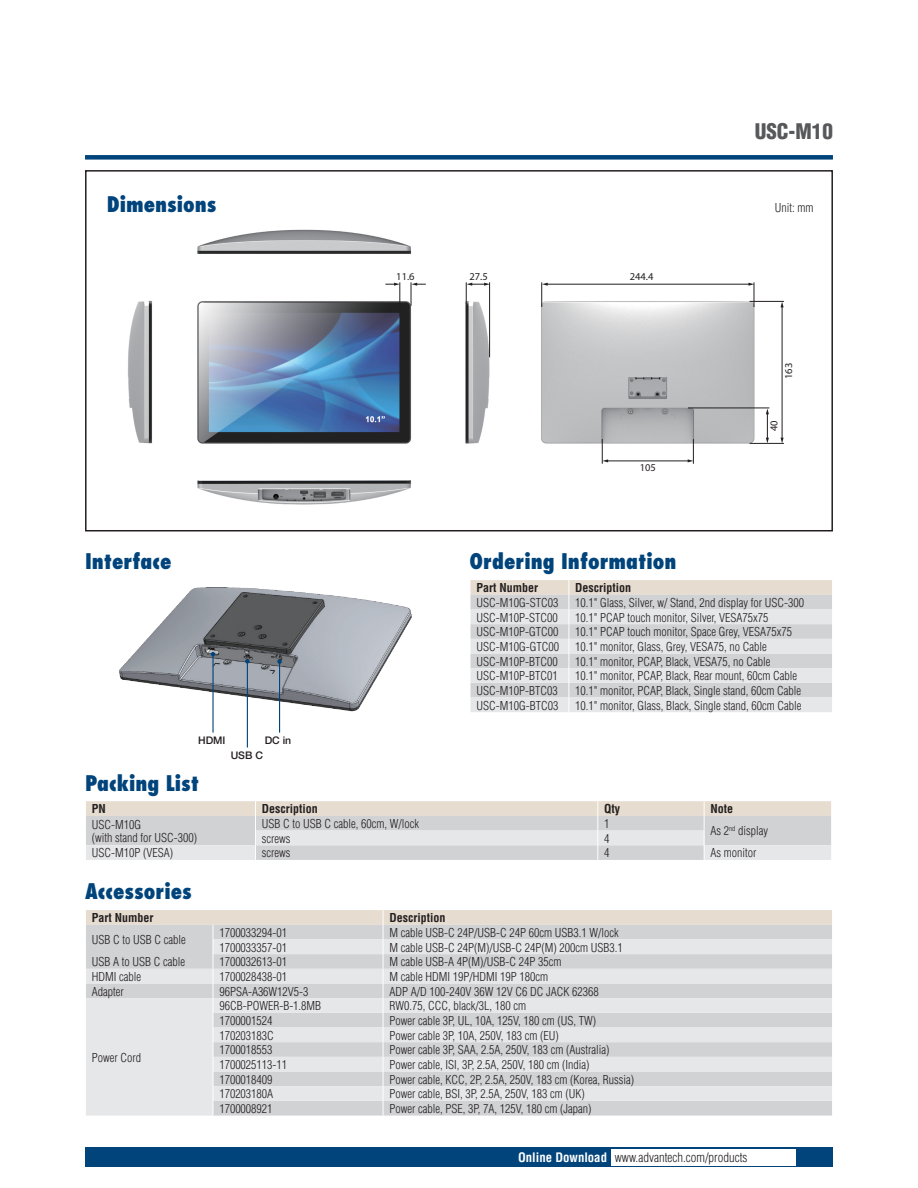
<style>
.page{position:relative;width:918px;height:1188px;background:#fff}
.page>*{position:absolute;margin:0;border:0;box-sizing:border-box;transform-origin:0 0}
.t1{font:800 condensed 21px "Futura";color:#00447b}
.t2{font:900 condensed 21px "Helvetica";color:#57585a}
.t3{font:300 condensed 12.75px "Helvetica";color:#231f20}
.t4{font:300 condensed 12px/13.5px "Helvetica";color:#231f20}
.t5{font:700 condensed 12px "Helvetica";color:#231f20}
.t6{font:10.5px "Myriad Pro";color:#231f20}
.t7{font:500 10.5px "Helvetica Neue";color:#231f20}
.s1{font-weight:700;color:#fff}
</style>
<div class="page">
<div style="left:85px;top:155px;width:748px;height:5px;background:#00447b"></div>
<div style="left:85px;top:1147px;width:748px;height:20px;background:#00447b"></div>
<div style="left:611px;top:1149px;width:184px;height:16px;background:#fff"></div>
<div style="left:85px;top:170px;width:748px;height:361px;border:2px solid #231f20"></div>
<img style="left:128px;top:229px;width:653px;height:276px">
<hr style="left:399px;top:282px;width:1px;height:32px;background:#231f20">
<svg style="left:411px;top:282px;width:15px;height:24px"></svg>
<svg style="left:385px;top:283px;width:15px;height:3px"></svg>
<hr style="left:489px;top:282px;width:1px;height:75px;background:#231f20">
<svg style="left:466px;top:282px;width:24px;height:22px"></svg>
<hr style="left:547px;top:284px;width:203px;height:1px;background:#231f20">
<svg style="left:749px;top:282px;width:6px;height:25px"></svg>
<svg style="left:541px;top:282px;width:7px;height:25px"></svg>
<hr style="left:750px;top:301px;width:34px;height:1px;background:#231f20">
<hr style="left:688px;top:408px;width:81px;height:1px;background:#231f20">
<hr style="left:750px;top:443px;width:34px;height:1px;background:#231f20">
<hr style="left:782px;top:306px;width:1px;height:133px;background:#231f20">
<svg style="left:781px;top:438px;width:3px;height:5px"></svg>
<svg style="left:766px;top:409px;width:3px;height:34px"></svg>
<hr style="left:607px;top:461px;width:82px;height:1px;background:#231f20">
<svg style="left:602px;top:439px;width:6px;height:25px"></svg>
<svg style="left:688px;top:439px;width:6px;height:25px"></svg>
<svg style="left:86px;top:801px;width:746px;height:59px;background:#dcdad8"></svg>
<svg style="left:86px;top:910px;width:746px;height:206px;background:#dcdddd"></svg>
<svg style="left:470px;top:580px;width:362px;height:132px;background:#ddd"></svg>
<img style="left:119px;top:587px;width:293px;height:146px">
<hr style="left:212px;top:654px;width:2px;height:79px;background:#00447b">
<svg style="left:211px;top:652px;width:4px;height:4px"></svg>
<hr style="left:279px;top:662px;width:1px;height:71px;background:#00447b">
<svg style="left:277px;top:659px;width:5px;height:5px"></svg>
<hr style="left:247px;top:661px;width:1px;height:86px;background:#00447b">
<svg style="left:245px;top:659px;width:5px;height:5px"></svg>
<h1 class="t1" style="left:107px;top:191px;width:111px">Dimensions</h1>
<h1 class="t1" style="left:85px;top:549px;width:88px">Interface</h1>
<p class="t7" style="left:198px;top:734px;width:29px">HDMI</p>
<p class="t7" style="left:265px;top:734px;width:28px">DC in</p>
<p class="t7" style="left:231px;top:749px;width:34px">USB C</p>
<h1 class="t2" style="left:755px;top:118px;width:80px">USC-M10</h1>
<p class="t6" style="left:396px;top:270px;width:20px">11.6</p>
<p class="t6" style="left:470px;top:270px;width:20px">27.5</p>
<p class="t6" style="left:630px;top:270px;width:25px">244.4</p>
<p class="t6" style="left:640px;top:461px;width:18px">105</p>
<p class="t4" style="left:775px;top:201px;width:40px">Unit: mm</p>
<p class="t6" style="left:782px;top:379px;width:18px;rotate:-90deg">163</p>
<p class="t6" style="left:768px;top:431px;width:12px;rotate:-90deg">40</p>
<h1 class="t1" style="left:470px;top:549px;width:208px">Ordering Information</h1>
<p class="t5" style="left:476px;top:580px;width:63px">Part Number</p>
<p class="t5" style="left:575px;top:580px;width:57px">Description</p>
<p class="t4" style="left:476px;top:596px;width:83px">USC-M10G-STC03</p>
<p class="t4" style="left:575px;top:596px;width:230px">10.1" Glass, Silver, w/ Stand, 2nd display for USC-300</p>
<p class="t4" style="left:476px;top:610px;width:83px">USC-M10P-STC00</p>
<p class="t4" style="left:575px;top:610px;width:195px">10.1" PCAP touch monitor, Silver, VESA75x75</p>
<p class="t4" style="left:476px;top:625px;width:83px">USC-M10P-GTC00</p>
<p class="t4" style="left:575px;top:625px;width:218px">10.1" PCAP touch monitor, Space Grey, VESA75x75</p>
<p class="t4" style="left:476px;top:640px;width:84px">USC-M10G-GTC00</p>
<p class="t4" style="left:575px;top:640px;width:193px">10.1" monitor, Glass, Grey, VESA75, no Cable</p>
<p class="t4" style="left:476px;top:654px;width:83px">USC-M10P-BTC00</p>
<p class="t4" style="left:575px;top:654px;width:197px">10.1" monitor, PCAP, Black, VESA75, no Cable</p>
<p class="t4" style="left:476px;top:669px;width:83px">USC-M10P-BTC01</p>
<p class="t4" style="left:575px;top:669px;width:223px">10.1" monitor, PCAP, Black, Rear mount, 60cm Cable</p>
<p class="t4" style="left:476px;top:684px;width:83px">USC-M10P-BTC03</p>
<p class="t4" style="left:575px;top:684px;width:227px">10.1" monitor, PCAP, Black, Single stand, 60cm Cable</p>
<p class="t4" style="left:476px;top:698px;width:83px">USC-M10G-BTC03</p>
<p class="t4" style="left:575px;top:698px;width:228px">10.1" monitor, Glass, Black, Single stand, 60cm Cable</p>
<h1 class="t1" style="left:85px;top:770px;width:116px">Packing List</h1>
<p class="t5" style="left:92px;top:801px;width:16px">PN</p>
<p class="t5" style="left:262px;top:801px;width:57px">Description</p>
<p class="t5" style="left:604px;top:801px;width:17px">Qty</p>
<p class="t5" style="left:711px;top:801px;width:24px">Note</p>
<p class="t4" style="left:92px;top:817px;width:107px">USC-M10G<br>(with stand for USC-300)</p>
<p class="t4" style="left:262px;top:817px;width:159px">USB C to USB C cable, 60cm, W/lock</p>
<p class="t4" style="left:604px;top:817px;width:7px">1</p>
<p class="t4" style="left:711px;top:824px;width:59px">As 2<sup>nd</sup> display</p>
<p class="t4" style="left:262px;top:832px;width:30px">screws</p>
<p class="t4" style="left:604px;top:832px;width:7px">4</p>
<p class="t4" style="left:92px;top:846px;width:83px">USC-M10P (VESA)</p>
<p class="t4" style="left:262px;top:846px;width:30px">screws</p>
<p class="t4" style="left:604px;top:846px;width:7px">4</p>
<p class="t4" style="left:710px;top:846px;width:47px">As monitor</p>
<h1 class="t1" style="left:85px;top:878px;width:108px">Accessories</h1>
<p class="t5" style="left:92px;top:910px;width:63px">Part Number</p>
<p class="t5" style="left:389px;top:910px;width:57px">Description</p>
<p class="t4" style="left:92px;top:933px;width:95px">USB C to USB C cable</p>
<p class="t4" style="left:219px;top:926px;width:69px">1700033294-01</p>
<p class="t4" style="left:389px;top:926px;width:231px">M cable USB-C 24P/USB-C 24P 60cm USB3.1 W/lock</p>
<p class="t4" style="left:219px;top:940px;width:69px">1700033357-01</p>
<p class="t4" style="left:389px;top:940px;width:235px">M cable USB-C 24P(M)/USB-C 24P(M) 200cm USB3.1</p>
<p class="t4" style="left:92px;top:955px;width:95px">USB A to USB C cable</p>
<p class="t4" style="left:219px;top:955px;width:69px">1700032613-01</p>
<p class="t4" style="left:389px;top:955px;width:173px">M cable USB-A 4P(M)/USB-C 24P 35cm</p>
<p class="t4" style="left:92px;top:970px;width:51px">HDMI cable</p>
<p class="t4" style="left:219px;top:970px;width:69px">1700028438-01</p>
<p class="t4" style="left:389px;top:970px;width:160px">M cable HDMI 19P/HDMI 19P 180cm</p>
<p class="t4" style="left:92px;top:984px;width:33px">Adapter</p>
<p class="t4" style="left:219px;top:984px;width:91px">96PSA-A36W12V5-3</p>
<p class="t4" style="left:389px;top:984px;width:211px">ADP A/D 100-240V 36W 12V C6 DC JACK 62368</p>
<p class="t4" style="left:92px;top:1050px;width:51px">Power Cord</p>
<p class="t4" style="left:219px;top:999px;width:103px">96CB-POWER-B-1.8MB</p>
<p class="t4" style="left:389px;top:999px;width:138px">RW0.75, CCC, black/3L, 180 cm</p>
<p class="t4" style="left:219px;top:1014px;width:55px">1700001524</p>
<p class="t4" style="left:389px;top:1014px;width:208px">Power cable 3P, UL, 10A, 125V, 180 cm (US, TW)</p>
<p class="t4" style="left:219px;top:1028px;width:56px">170203183C</p>
<p class="t4" style="left:389px;top:1028px;width:171px">Power cable 3P, 10A, 250V, 183 cm (EU)</p>
<p class="t4" style="left:219px;top:1043px;width:55px">1700018553</p>
<p class="t4" style="left:389px;top:1043px;width:221px">Power cable 3P, SAA, 2.5A, 250V, 183 cm (Australia)</p>
<p class="t4" style="left:219px;top:1058px;width:69px">1700025113-11</p>
<p class="t4" style="left:389px;top:1058px;width:201px">Power cable, ISI, 3P, 2.5A, 250V, 180 cm (India)</p>
<p class="t4" style="left:219px;top:1072px;width:55px">1700018409</p>
<p class="t4" style="left:389px;top:1072px;width:246px">Power cable, KCC, 2P, 2.5A, 250V, 183 cm (Korea, Russia)</p>
<p class="t4" style="left:219px;top:1087px;width:55px">170203180A</p>
<p class="t4" style="left:389px;top:1087px;width:197px">Power cable, BSI, 3P, 2.5A, 250V, 183 cm (UK)</p>
<p class="t4" style="left:219px;top:1102px;width:55px">1700008921</p>
<p class="t4" style="left:389px;top:1102px;width:203px">Power cable, PSE, 3P, 7A, 125V, 180 cm (Japan)</p>
<p class="t3" style="left:518px;top:1149px;width:231px"><span class="s1">Online Download</span> www.advantech.com/products</p>
</div>
